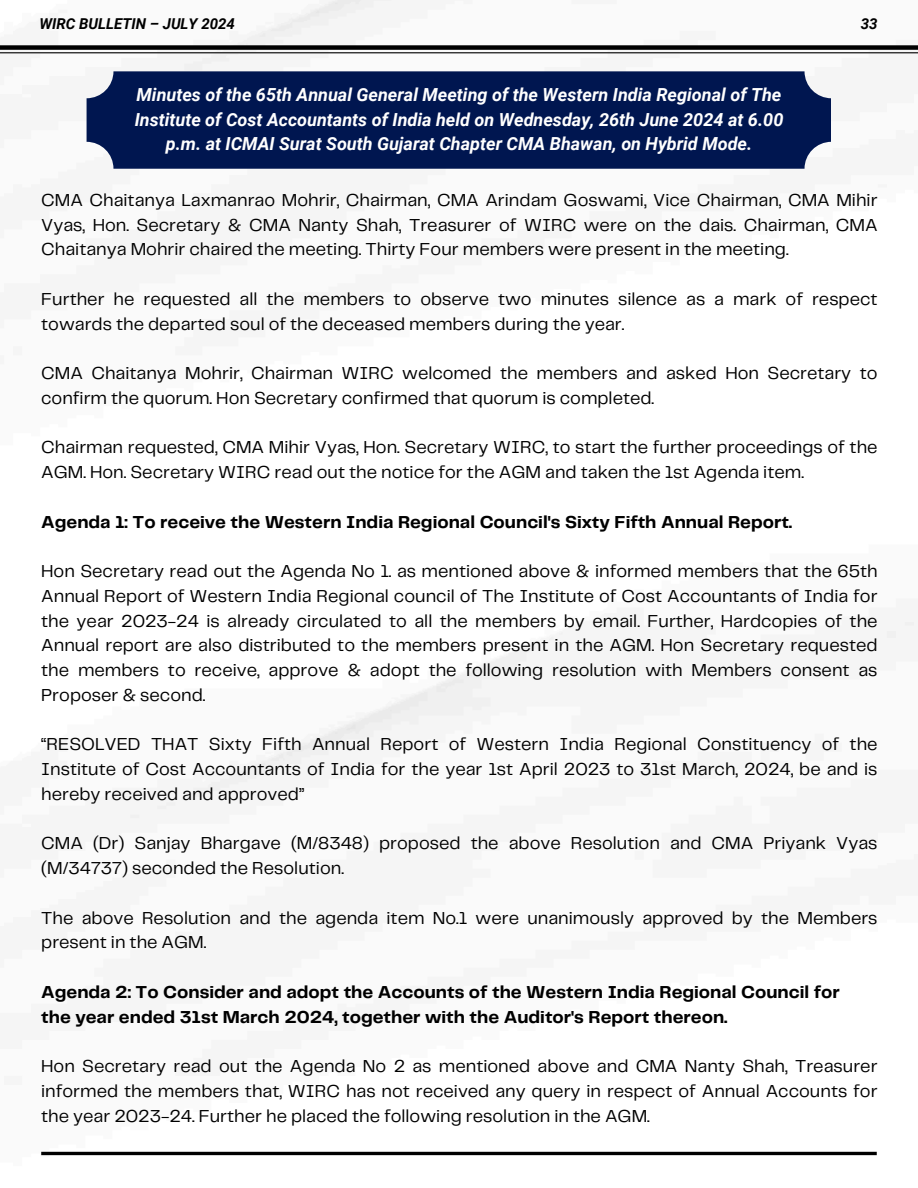
<style>
.page{position:relative;width:918px;height:1188px;background:#fff}
.page>*{position:absolute;margin:0;border:0;box-sizing:border-box;transform-origin:0 0}
.t1{font:18px/24.8px "Telegraf";color:#000}
.t2{font:700 18px/24.8px "Telegraf";color:#000}
.t3{font:italic 700 18px/24.8px "Roboto";color:#fff;text-align:center}
.t4{font:italic 700 15px "Roboto";color:#000}
</style>
<div class="page">
<div style="left:0;top:45px;width:918px;height:5px;background:#000"></div>
<hr style="left:0;top:52px;width:918px;height:1px;background:#000">
<hr style="left:41px;top:1152px;width:836px;height:3px;background:#000">
<div style="left:87px;top:71px;width:744px;height:98px;background:#001650;border-radius:27px"></div>
<p class="t4" style="left:40px;top:13px;width:197px">WIRC BULLETIN – JULY 2024</p>
<p class="t4" style="left:861px;top:13px;width:18px">33</p>
<p class="t3" style="left:135px;top:81px;width:650px">Minutes of the 65th Annual General Meeting of the Western India Regional of The<br>Institute of Cost Accountants of India held on Wednesday, 26th June 2024 at 6.00 p.m. at ICMAI Surat South Gujarat Chapter CMA Bhawan, on Hybrid Mode.</p>
<p class="t1" style="left:41px;top:187px;width:838px;text-align:justify">CMA Chaitanya Laxmanrao Mohrir, Chairman, CMA Arindam Goswami, Vice Chairman, CMA Mihir Vyas, Hon. Secretary &amp; CMA Nanty Shah, Treasurer of WIRC were on the dais. Chairman, CMA Chaitanya Mohrir chaired the meeting. Thirty Four members were present in the meeting.</p>
<p class="t1" style="left:41px;top:286px;width:838px">Further he requested all the members to observe two minutes silence as a mark of respect towards the departed soul of the deceased members during the year.</p>
<p class="t1" style="left:41px;top:360px;width:838px">CMA Chaitanya Mohrir, Chairman WIRC welcomed the members and asked Hon Secretary to confirm the quorum. Hon Secretary confirmed that quorum is completed.</p>
<p class="t1" style="left:41px;top:434px;width:838px">Chairman requested, CMA Mihir Vyas, Hon. Secretary WIRC, to start the further proceedings of the<br>AGM. Hon. Secretary WIRC read out the notice for the AGM and taken the 1st Agenda item.</p>
<p class="t2" style="left:41px;top:509px;width:753px">Agenda 1: To receive the Western India Regional Council's Sixty Fifth Annual Report.</p>
<p class="t1" style="left:41px;top:558px;width:838px;text-align:justify">Hon Secretary read out the Agenda No 1. as mentioned above &amp; informed members that the 65th Annual Report of Western India Regional council of The Institute of Cost Accountants of India for the year 2023-24 is already circulated to all the members by email. Further, Hardcopies of the Annual report are also distributed to the members present in the AGM. Hon Secretary requested the members to receive, approve &amp; adopt the following resolution with Members consent as Proposer &amp; second.</p>
<p class="t1" style="left:41px;top:731px;width:838px;text-align:justify">&lt;RESOLVED THAT Sixty Fifth Annual Report of Western India Regional Constituency of the Institute of Cost Accountants of India for the year 1st April 2023 to 31st March, 2024, be and is hereby received and approved=</p>
<p class="t1" style="left:41px;top:830px;width:838px">CMA (Dr) Sanjay Bhargave (M/8348) proposed the above Resolution and CMA Priyank Vyas (M/34737) seconded the Resolution.</p>
<p class="t1" style="left:41px;top:905px;width:838px">The above Resolution and the agenda item No.1 were unanimously approved by the Members present in the AGM.</p>
<p class="t2" style="left:41px;top:979px;width:800px">Agenda 2: To Consider and adopt the Accounts of the Western India Regional Council for the year ended 31st March 2024, together with the Auditor's Report thereon.</p>
<p class="t1" style="left:41px;top:1053px;width:838px;text-align:justify">Hon Secretary read out the Agenda No 2 as mentioned above and CMA Nanty Shah, Treasurer informed the members that, WIRC has not received any query in respect of Annual Accounts for the year 2023-24. Further he placed the following resolution in the AGM.</p>
</div>
